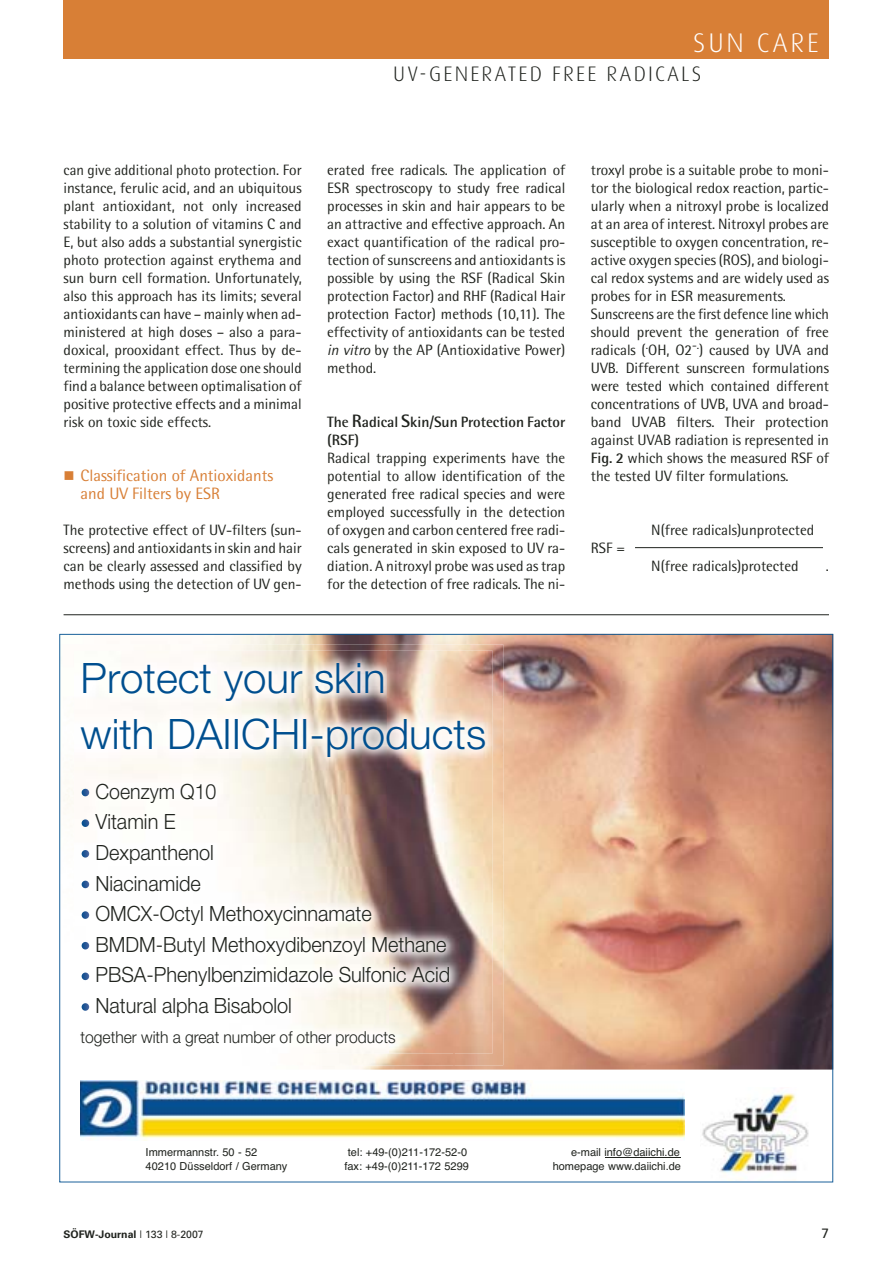
<style>
.page{position:relative;width:893px;height:1263px;background:#fff}
.page>*{position:absolute;margin:0;border:0;box-sizing:border-box;transform-origin:0 0}
.t1{font:300 42px/55.5px "Helvetica Neue";color:#004f8f}
.t2{font:300 27px "Dax";letter-spacing:.1em;color:#fff}
.t3{font:300 21px "Helvetica Neue";color:#20231e;scale:.95 1}
.t4{font:300 21px "Dax";letter-spacing:.1em;color:#20231e}
.t5{font:300 21px "Helvetica Neue";color:#20231e;scale:.93 1}
.t6{font:16.5px/18px "Rotis Semi Sans";color:#d87f36}
.t7{font:300 16.5px "Helvetica Neue";color:#20231e;scale:.95 1}
.t8{font:15px/18px "Rotis Semi Sans";color:#20231e;text-align:justify}
.t9{font:13.5px "Frutiger";color:#20231e}
.t10{font:10.95px "Helvetica";color:#20231e}
.t11{font:700 10.5px "Univers";color:#20231e}
.s1{font-style:italic}
.s2{font-weight:700}
.s3{font-weight:700;font-size:18px}
.s4{color:#004f8f}
.s5{font-weight:400}
</style>
<div class="page">
<div style="left:64px;top:0;width:765px;height:59px;background:#d87f36"></div>
<hr style="left:635px;top:547px;width:188px;height:1px;background:#20231e">
<img style="left:59px;top:634px;width:774px;height:548px">
<hr style="left:64px;top:614px;width:765px;height:1px;background:#20231e">
<p class="t2" style="left:693px;top:29px;width:127px">SUN CARE</p>
<p class="t4" style="left:393px;top:64px;width:310px">UV-GENERATED FREE RADICALS</p>
<p class="t8" style="left:64px;top:162px;width:240px">can give additional photo protection. For instance, ferulic acid, and an ubiquitous plant antioxidant, not only increased stability to a solution of vitamins C and E, but also adds a substantial synergistic photo protection against erythema and sun burn cell formation. Unfortunately, also this approach has its limits; several antioxidants can have – mainly when ad&shy;ministered at high doses – also a para&shy;doxical, prooxidant effect. Thus by de&shy;termining the application dose one should find a balance between optimalisation of positive protective effects and a minimal risk on toxic side effects.</p>
<p class="t6" style="left:81px;top:468px;width:194px">Classification of Antioxidants and UV Filters by ESR</p>
<p class="t8" style="left:64px;top:522px;width:240px">The protective effect of UV-filters (sun&shy;screens) and antioxidants in skin and hair can be clearly assessed and classified by methods using the detection of UV gen-</p>
<p class="t8" style="left:327px;top:162px;width:240px">erated free radicals. The application of ESR spectroscopy to study free radical processes in skin and hair appears to be an attractive and effective approach. An exact quantification of the radical pro&shy;tection of sunscreens and antioxidants is possible by using the RSF (Radical Skin protection Factor) and RHF (Radical Hair protection Factor) methods (10,11). The effectivity of antioxidants can be tested <span class="s1">in vitro</span> by the AP (Antioxidative Power) method.</p>
<p class="t8" style="left:327px;top:414px;width:240px;text-align:left"><span class="s2">The</span> <span class="s3">R</span><span class="s2">adical</span> <span class="s3">S</span><span class="s2">kin/Sun Protection Factor (RSF)<br></span>Radical trapping experiments have the potential to allow identification of the generated free radical species and were employed successfully in the detection of oxygen and carbon centered free radi&shy;cals generated in skin exposed to UV ra&shy;diation. A nitroxyl probe was used as trap for the detection of free radicals. The ni-</p>
<p class="t8" style="left:591px;top:162px;width:240px;text-align:left">troxyl probe is a suitable probe to moni&shy;tor the biological redox reaction, partic&shy;ularly when a nitroxyl probe is localized at an area of interest. Nitroxyl probes are susceptible to oxygen concentration, re&shy;active oxygen species (ROS), and biologi&shy;cal redox systems and are widely used as probes for in ESR measurements.<br>Sunscreens are the first defence line which should prevent the generation of free radicals (<sup>.</sup>OH, O2<sup>-.</sup>) caused by UVA and UVB. Different sunscreen formulations were tested which contained different concentrations of UVB, UVA and broad&shy;band UVAB filters. Their protection against UVAB radiation is represented in <span class="s2">Fig. 2</span> which shows the measured RSF of the tested UV filter formulations.</p>
<p class="t8" style="left:591px;top:540px;width:36px">RSF =</p>
<p class="t8" style="left:651px;top:522px;width:165px">N(free radicals)unprotected</p>
<p class="t8" style="left:651px;top:558px;width:149px">N(free radicals)protected</p>
<p class="t8" style="left:826px;top:558px;width:5px">.</p>
<p class="t1" style="left:81px;top:654px;width:407px">Protect your skin<br>with DAIICHI-products</p>
<p class="t5" style="left:81px;top:784px;width:148px"><span class="s4">•</span> Coenzym Q10</p>
<p class="t3" style="left:81px;top:814px;width:101px"><span class="s4">•</span> Vitamin E</p>
<p class="t3" style="left:81px;top:845px;width:142px"><span class="s4">•</span> Dexpanthenol</p>
<p class="t3" style="left:81px;top:875px;width:128px"><span class="s4">•</span> Niacinamide</p>
<p class="t3" style="left:81px;top:906px;width:308px"><span class="s4">•</span> OMCX-Octyl Methoxycinnamate</p>
<p class="t3" style="left:81px;top:937px;width:387px"><span class="s4">•</span> BMDM-Butyl Methoxydibenzoyl Methane</p>
<p class="t3" style="left:81px;top:967px;width:391px"><span class="s4">•</span> PBSA-Phenylbenzimidazole Sulfonic Acid</p>
<p class="t3" style="left:81px;top:998px;width:224px"><span class="s4">•</span> Natural alpha Bisabolol</p>
<p class="t7" style="left:81px;top:1031px;width:333px">together with a great number of other products</p>
<p class="t10" style="left:146px;top:1148px;width:113px">Immermannstr. 50 - 52</p>
<p class="t10" style="left:348px;top:1148px;width:121px">tel: +49-(0)211-172-52-0</p>
<p class="t10" style="left:571px;top:1148px;width:110px">e-mail info@daiichi.de</p>
<p class="t10" style="left:146px;top:1162px;width:143px">40210 Düsseldorf / Germany</p>
<p class="t10" style="left:344px;top:1162px;width:126px">fax: +49-(0)211-172 5299</p>
<p class="t10" style="left:553px;top:1162px;width:130px">homepage www.daiichi.de</p>
<p class="t11" style="left:64px;top:1230px;width:142px">SÖFW-Journal <span class="s5">| 133 | 8-2007</span></p>
<p class="t9" style="left:821px;top:1228px;width:9px">7</p>
</div>
